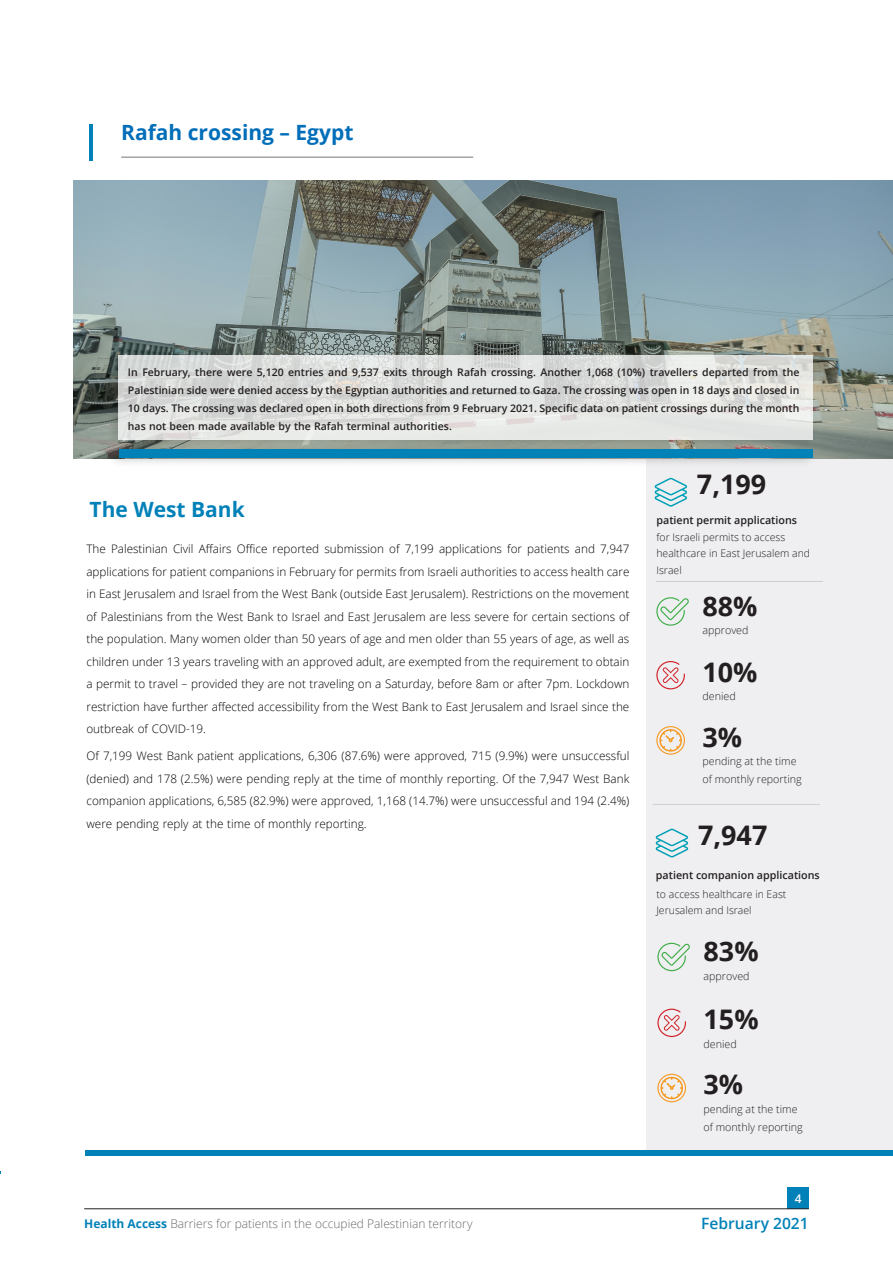
<style>
.page{position:relative;width:893px;height:1263px;background:#fff}
.page>*{position:absolute;margin:0;border:0;box-sizing:border-box;transform-origin:0 0}
.t1{font:700 27px "Open Sans";color:#231f20}
.t2{font:700 21px "Open Sans";color:#006eb9}
.t3{font:700 21px "Open Sans";color:#0081b8}
.t4{font:600 15.6px "Open Sans";color:#0081b8}
.t5{font:300 12px "Open Sans";color:#69696c}
.t6{font:600 12px "Open Sans";color:#fff}
.Paragraph_Style_10{font:300 11.7px/22.5px "Open Sans";color:#000;text-align:justify}
.t7{font:300 10.65px/18.3px "Open Sans";color:#231f20}
.t8{font:600 10.65px "Open Sans";color:#231f20}
.t9{font:600 10.5px/18px "Open Sans";color:#231f20;text-align:justify}
.t10{font:300 10.5px/16.5px "Open Sans";color:#231f20}
.s1{font-weight:700;color:#0081b8}
</style>
<div class="page">
<div style="left:788px;top:1187px;width:21px;height:21px;background:#0081b8"></div>
<hr style="left:0;top:0;width:1px;height:1171px;background:#e6e7e9">
<div style="left:646px;top:453px;width:247px;height:697px;background:#efeff1"></div>
<div style="left:85px;top:1150px;width:808px;height:5px;background:#0081b8"></div>
<img style="left:73px;top:180px;width:820px;height:278px">
<div style="left:106px;top:350px;width:711px;height:101px;background:#231f20;opacity:.2"></div>
<svg style="left:118px;top:356px;width:694px;height:84px;background:#dfe0de"></svg>
<div style="left:107px;top:443px;width:710px;height:25px;background:#231f20;opacity:.2"></div>
<div style="left:119px;top:449px;width:693px;height:9px;background:#0081b8"></div>
<hr style="left:89px;top:124px;width:4px;height:37px;background:#0081b8">
<hr style="left:121px;top:157px;width:352px;height:1px;background:#8b8d90">
<svg style="left:655px;top:478px;width:32px;height:29px"></svg>
<hr style="left:656px;top:581px;width:167px;height:1px;background:#9b9da0">
<svg style="left:656px;top:597px;width:33px;height:29px"></svg>
<svg style="left:656px;top:661px;width:29px;height:28px"></svg>
<svg style="left:656px;top:726px;width:29px;height:29px"></svg>
<svg style="left:656px;top:828px;width:32px;height:29px"></svg>
<svg style="left:657px;top:943px;width:33px;height:28px"></svg>
<svg style="left:657px;top:1008px;width:29px;height:29px"></svg>
<svg style="left:657px;top:1074px;width:29px;height:28px"></svg>
<hr style="left:652px;top:804px;width:168px;height:1px;background:#9b9da0">
<hr style="left:84px;top:1208px;width:725px;height:1px;background:#231f20">
<p class="t2" style="left:121px;top:118px;width:234px">Rafah crossing – Egypt</p>
<p class="t9" style="left:128px;top:363px;width:673px">In February, there were 5,120 entries and 9,537 exits through Rafah crossing. Another 1,068 (10%) travellers departed from the Palestinian side were denied access by the Egyptian authorities and returned to Gaza. The crossing was open in 18 days and closed in 10 days. The crossing was declared open in both directions from 9 February 2021. Specific data on patient crossings during the month has not been made available by the Rafah terminal authorities.</p>
<p class="t3" style="left:90px;top:495px;width:157px">The West Bank</p>
<p class="Paragraph_Style_10" style="left:86px;top:537px;width:544px">The Palestinian Civil Affairs Office reported submission of 7,199 applications for patients and 7,947 applications for patient companions in February for permits from Israeli authorities to access health care in East Jerusalem and Israel from the West Bank (outside East Jerusalem). Restrictions on the movement of Palestinians from the West Bank to Israel and East Jerusalem are less severe for certain sections of the population. Many women older than 50 years of age and men older than 55 years of age, as well as children under 13 years traveling with an approved adult, are exempted from the requirement to obtain a permit to travel – provided they are not traveling on a Saturday, before 8am or after 7pm. Lockdown restriction have further affected accessibility from the West Bank to East Jerusalem and Israel since the outbreak of COVID-19.</p>
<p class="Paragraph_Style_10" style="left:86px;top:744px;width:544px">Of 7,199 West Bank patient applications, 6,306 (87.6%) were approved, 715 (9.9%) were unsuccessful (denied) and 178 (2.5%) were pending reply at the time of monthly reporting. Of the 7,947 West Bank companion applications, 6,585 (82.9%) were approved, 1,168 (14.7%) were unsuccessful and 194 (2.4%) were pending reply at the time of monthly reporting.</p>
<p class="t1" style="left:697px;top:465px;width:71px">7,199</p>
<p class="t8" style="left:656px;top:513px;width:142px">patient permit applications</p>
<p class="t10" style="left:656px;top:528px;width:155px">for Israeli permits to access healthcare in East Jerusalem and<br>Israel</p>
<p class="t1" style="left:702px;top:587px;width:57px">88%</p>
<p class="t7" style="left:702px;top:621px;width:48px">approved</p>
<p class="t1" style="left:702px;top:653px;width:57px">10%</p>
<p class="t7" style="left:702px;top:687px;width:35px">denied</p>
<p class="t1" style="left:702px;top:718px;width:41px">3%</p>
<p class="t7" style="left:702px;top:752px;width:101px">pending at the time of monthly reporting</p>
<p class="t1" style="left:698px;top:816px;width:71px">7,947</p>
<p class="t8" style="left:656px;top:867px;width:165px">patient companion applications</p>
<p class="t10" style="left:656px;top:886px;width:132px">to access healthcare in East<br>Jerusalem and Israel</p>
<p class="t1" style="left:703px;top:932px;width:57px">83%</p>
<p class="t7" style="left:703px;top:966px;width:48px">approved</p>
<p class="t1" style="left:703px;top:1000px;width:57px">15%</p>
<p class="t7" style="left:703px;top:1034px;width:35px">denied</p>
<p class="t1" style="left:703px;top:1065px;width:41px">3%</p>
<p class="t7" style="left:703px;top:1099px;width:101px">pending at the time of monthly reporting</p>
<p class="t6" style="left:795px;top:1190px;width:8px">4</p>
<p class="t5" style="left:84px;top:1215px;width:390px"><span class="s1">Health Access</span> Barriers for patients in the occupied Palestinian territory</p>
<h3 class="t4" style="left:701px;top:1213px;width:109px">February 2021</h3>
</div>
